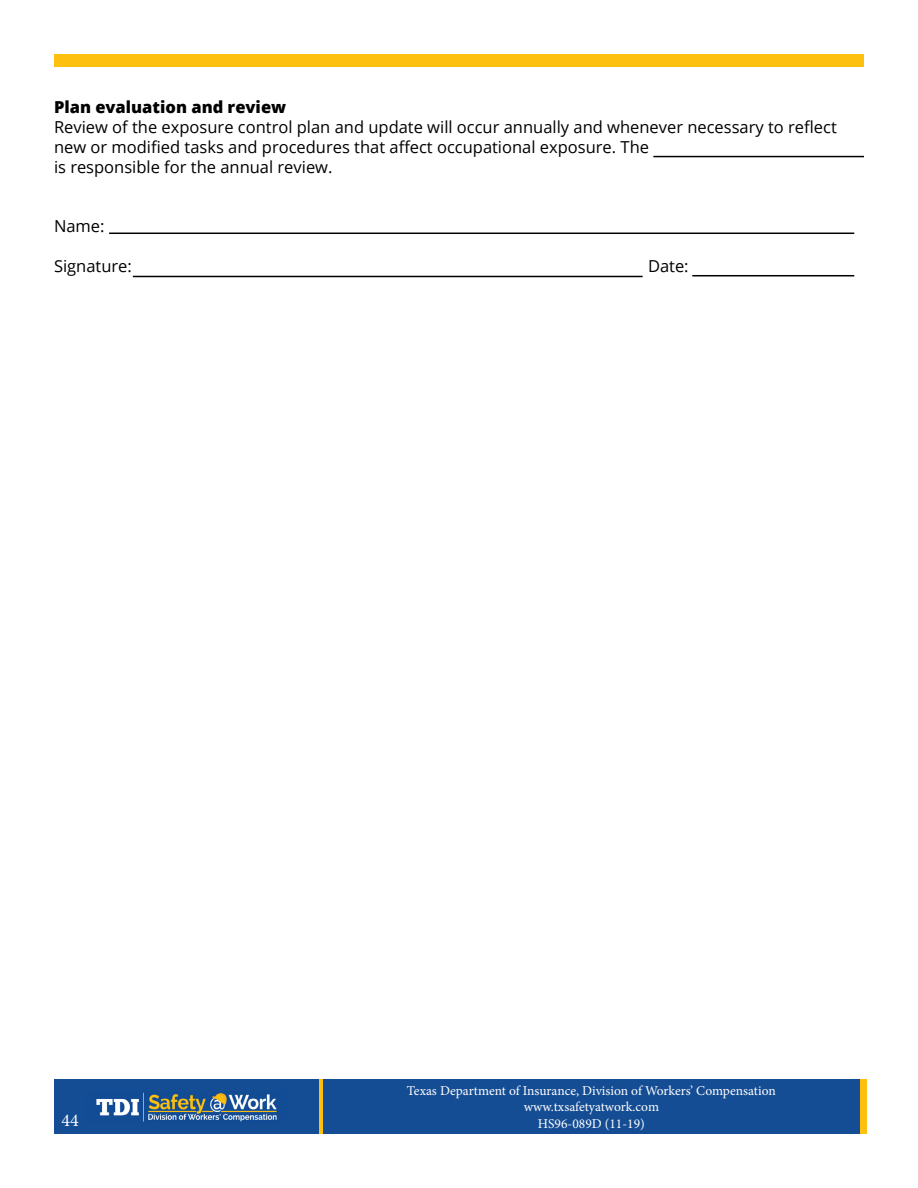
<style>
.page{position:relative;width:918px;height:1188px;background:#fff}
.page>*{position:absolute;margin:0;border:0;box-sizing:border-box;transform-origin:0 0}
.t1{font:18px "Minion Pro";color:#fff}
.t2{font:16.5px/19.8px "Open Sans";color:#000}
.t3{font:800 16.5px "Open Sans";color:#000}
.t4{font:13.5px/16.2px "Minion Pro";color:#fff;text-align:center}
</style>
<div class="page">
<div style="left:54px;top:54px;width:810px;height:13px;background:#fec00f"></div>
<hr style="left:653px;top:156px;width:211px;height:1px;background:#000">
<hr style="left:109px;top:233px;width:745px;height:1px;background:#000">
<hr style="left:133px;top:276px;width:510px;height:1px;background:#000">
<hr style="left:692px;top:275px;width:162px;height:1px;background:#000">
<div style="left:54px;top:1080px;width:810px;height:54px;background:#154d94"></div>
<hr style="left:319px;top:1080px;width:4px;height:54px;background:#fec00f">
<div style="left:860px;top:1080px;width:7px;height:54px;background:#fec00f"></div>
<img style="left:96px;top:1092px;width:181px;height:30px">
<p class="t3" style="left:54px;top:95px;width:234px">Plan evaluation and review</p>
<p class="t2" style="left:54px;top:117px;width:784px">Review of the exposure control plan and update will occur annually and whenever necessary to reflect new or modified tasks and procedures that affect occupational exposure. The</p>
<p class="t2" style="left:54px;top:157px;width:280px">is responsible for the annual review.</p>
<p class="t2" style="left:54px;top:216px;width:52px">Name:</p>
<p class="t2" style="left:54px;top:256px;width:79px">Signature:</p>
<p class="t2" style="left:648px;top:256px;width:42px">Date:</p>
<p class="t4" style="left:407px;top:1083px;width:370px">Texas Department of Insurance, Division of Workers’ Compensation www.txsafetyatwork.com</p>
<p class="t1" style="left:62px;top:1108px;width:19px">44</p>
<p class="t4" style="left:538px;top:1115px;width:109px">HS96-089D (11-19)</p>
</div>
